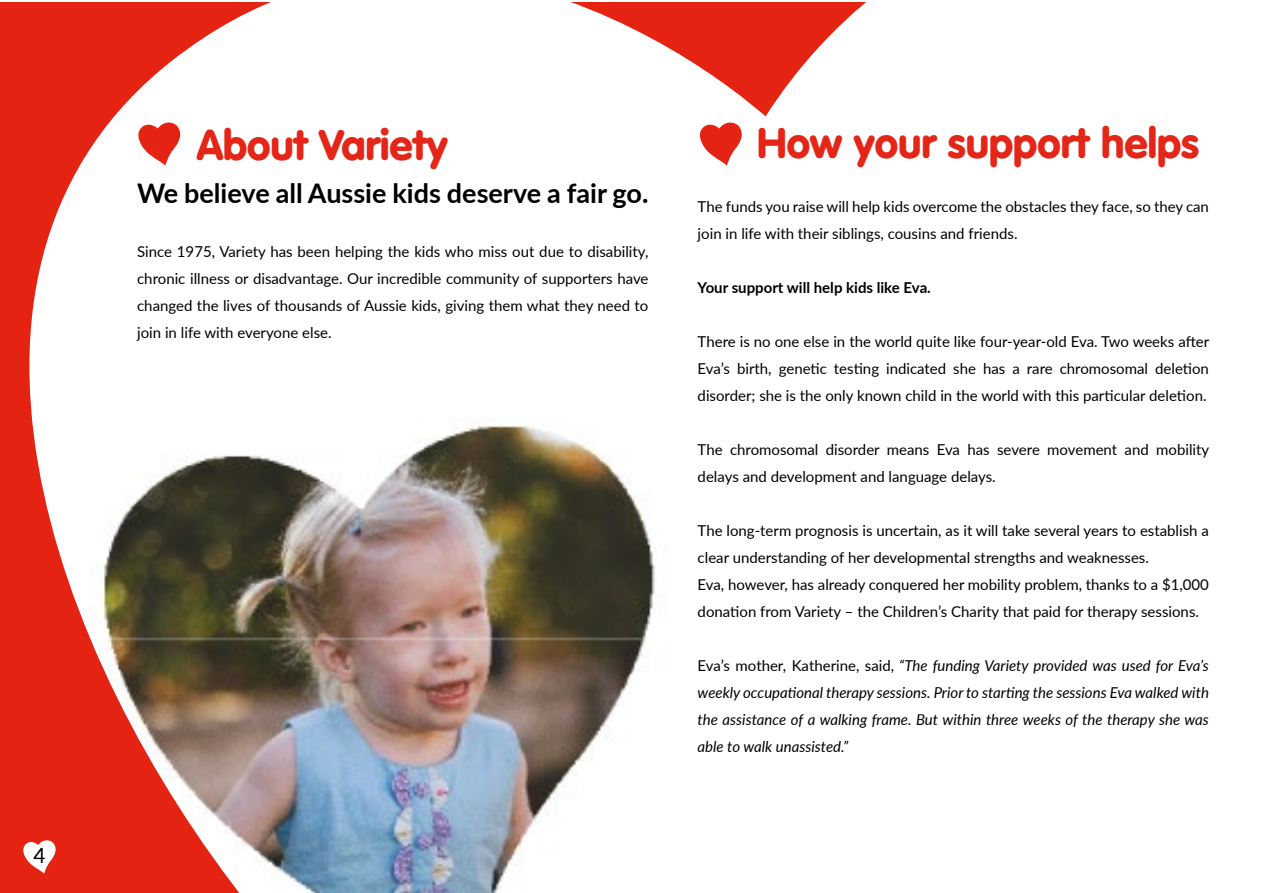
<style>
.page{position:relative;width:1263px;height:893px;background:#fff}
.page>*{position:absolute;margin:0;border:0;box-sizing:border-box;transform-origin:0 0}
.t1{font:900 42px "VAG Rounded Std";color:#e42618}
.t2{font:700 27px "Lato";color:#000}
.t3{font:21px "Lato";color:#000}
.t4{font:15px/27px "Lato";color:#000}
.t5{font:italic 15px/27px "Lato";color:#000;text-align:justify}
.t6{font:700 15px "Lato";color:#000}
.s1{font-style:normal}
</style>
<div class="page">
<img style="left:297px;top:421px;width:358px;height:472px">
<svg style="left:0;top:3px;width:297px;height:890px"></svg>
<svg style="left:134px;top:121px;width:48px;height:45px"></svg>
<svg style="left:573px;top:3px;width:292px;height:163px"></svg>
<svg style="left:20px;top:839px;width:37px;height:35px"></svg>
<h3 class="t3" style="left:34px;top:840px;width:14px">4</h3>
<h1 class="t1" style="left:197px;top:120px;width:253px">About Variety</h1>
<h2 class="t2" style="left:137px;top:174px;width:513px">We believe all Aussie kids deserve a fair go.</h2>
<p class="t4" style="left:137px;top:238px;width:513px;text-align:justify">Since 1975, Variety has been helping the kids who miss out due to disability, chronic illness or disadvantage. Our incredible community of supporters have changed the lives of thousands of Aussie kids, giving them what they need to join in life with everyone else.</p>
<h1 class="t1" style="left:757px;top:118px;width:443px">How your support helps</h1>
<p class="t4" style="left:698px;top:193px;width:513px">The funds you raise will help kids overcome the obstacles they face, so they can join in life with their siblings, cousins and friends.</p>
<p class="t6" style="left:698px;top:277px;width:235px">Your support will help kids like Eva.</p>
<p class="t4" style="left:698px;top:328px;width:513px;text-align:justify">There is no one else in the world quite like four-year-old Eva. Two weeks after Eva’s birth, genetic testing indicated she has a rare chromosomal deletion disorder; she is the only known child in the world with this particular deletion.</p>
<p class="t4" style="left:698px;top:436px;width:513px">The chromosomal disorder means Eva has severe movement and mobility delays and development and language delays.</p>
<p class="t4" style="left:698px;top:517px;width:513px">The long-term prognosis is uncertain, as it will take several years to establish a clear understanding of her developmental strengths and weaknesses.<br>Eva, however, has already conquered her mobility problem, thanks to a $1,000 donation from Variety – the Children’s Charity that paid for therapy sessions.</p>
<p class="t5" style="left:698px;top:652px;width:513px"><span class="s1">Eva’s mother, Katherine, said,</span> “The funding Variety provided was used for Eva’s weekly occupational therapy sessions. Prior to starting the sessions Eva walked with the assistance of a walking frame. But within three weeks of the therapy she was able to walk unassisted.”</p>
</div>
